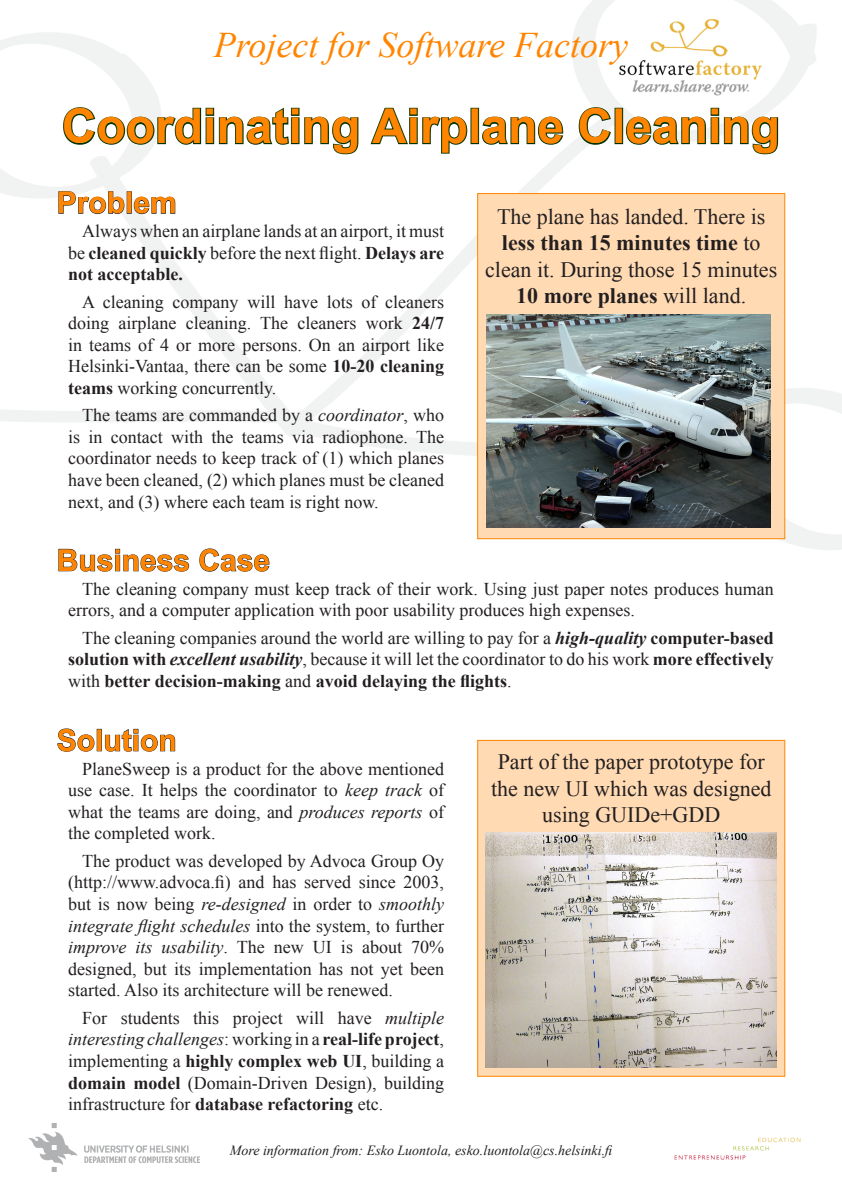
<style>
.page{position:relative;width:842px;height:1191px;background:#fff}
.page>*{position:absolute;margin:0;border:0;box-sizing:border-box;transform-origin:0 0}
.t1{font:700 48px "Arial";color:#ff8500}
.t2{font:italic 36px "Times New Roman";color:#ff8500}
.t3{font:700 30px "Arial";color:#ff8500}
.t4{font:22px/26.4px "Times New Roman";color:#231f20;text-align:center}
.t5{font:18px/21.6px "Times New Roman";color:#231f20;text-align:justify}
.t6{font:italic 14px "Times New Roman";color:#231f20}
.s1{font-weight:700}
.s2{font-style:italic}
.s3{font-weight:700;font-style:italic}
</style>
<div class="page">
<img style="left:0;top:0;width:842px;height:1172px">
<img style="left:29px;top:1118px;width:171px;height:53px">
<svg style="left:62px;top:106px;width:298px;height:49px"></svg>
<svg style="left:369px;top:106px;width:99px;height:49px"></svg>
<div style="left:470px;top:108px;width:9px;height:36px;border:2px solid #003100"></div>
<svg style="left:481px;top:115px;width:83px;height:31px"></svg>
<svg style="left:578px;top:106px;width:34px;height:40px"></svg>
<div style="left:614px;top:108px;width:9px;height:36px;border:2px solid #003100"></div>
<svg style="left:625px;top:107px;width:154px;height:48px"></svg>
<svg style="left:58px;top:191px;width:67px;height:24px"></svg>
<div style="left:127px;top:191px;width:5px;height:23px;border:1px solid #231f20"></div>
<svg style="left:133px;top:196px;width:43px;height:19px"></svg>
<svg style="left:58px;top:548px;width:132px;height:24px"></svg>
<svg style="left:199px;top:548px;width:71px;height:24px"></svg>
<svg style="left:57px;top:728px;width:38px;height:24px"></svg>
<div style="left:97px;top:729px;width:5px;height:22px;border:1px solid #231f20"></div>
<svg style="left:104px;top:728px;width:72px;height:24px"></svg>
<div style="left:477px;top:193px;width:308px;height:346px;background:#ffdab3;border:1px solid #ff8500"></div>
<img style="left:486px;top:314px;width:284px;height:213px">
<div style="left:477px;top:740px;width:308px;height:336px;background:#ffdab3;border:1px solid #ff8500"></div>
<img style="left:485px;top:832px;width:292px;height:235px">
<p class="t2" style="left:214px;top:20px;width:416px">Project for Software Factory</p>
<p class="t1" style="left:62px;top:94px;width:720px">Coordinating Airplane Cleaning</p>
<p class="t3" style="left:57px;top:183px;width:122px">Problem</p>
<p class="t4" style="left:485px;top:203px;width:294px">The plane has landed. There is <span class="s1">less than 15 minutes time</span> to clean it. During those 15 minutes<br><span class="s1">10 more planes</span> will land.</p>
<p class="t5" style="left:68px;top:220px;width:378px;text-indent:14px">Always when an airplane lands at an airport, it must be <span class="s1">cleaned quickly</span> before the next flight. <span class="s1">Delays are not acceptable.</span></p>
<p class="t5" style="left:68px;top:290px;width:378px;text-indent:14px">A cleaning company will have lots of cleaners doing airplane cleaning. The cleaners work <span class="s1">24/7 </span>in teams of 4 or more persons. On an airport like Helsinki-Vantaa, there can be some <span class="s1">10-20 cleaning teams</span> working concurrently.</p>
<p class="t5" style="left:68px;top:404px;width:378px;text-indent:14px">The teams are commanded by a <span class="s2">coordinator</span>, who is in contact with the teams via radiophone. The coordinator needs to keep track of (1) which planes have been cleaned, (2) which planes must be cleaned next, and (3) where each team is right now.</p>
<p class="t3" style="left:57px;top:540px;width:215px">Business Case</p>
<p class="t5" style="left:68px;top:577px;width:707px;text-indent:14px">The cleaning company must keep track of their work. Using just paper notes produces human errors, and a computer application with poor usability produces high expenses.</p>
<p class="t5" style="left:68px;top:626px;width:707px;text-indent:14px">The cleaning companies around the world are willing to pay for a <span class="s3">high-quality</span> <span class="s1">computer-based solution with</span> <span class="s3">excellent usability</span>, because it will let the coordinator to do his work <span class="s1">more effectively </span>with <span class="s1">better decision-making</span> and <span class="s1">avoid delaying the flights</span>.</p>
<p class="t3" style="left:57px;top:720px;width:121px">Solution</p>
<p class="t4" style="left:491px;top:748px;width:282px">Part of the paper prototype for the new UI which was designed using GUIDe+GDD</p>
<p class="t5" style="left:68px;top:757px;width:378px;text-indent:14px">PlaneSweep is a product for the above mentioned use case. It helps the coordinator to <span class="s2">keep track</span> of what the teams are doing, and <span class="s2">produces reports</span> of the completed work.</p>
<p class="t5" style="left:68px;top:849px;width:378px;text-indent:14px">The product was developed by Advoca Group Oy (http://www.advoca.fi) and has served since 2003, but is now being <span class="s2">re-designed</span> in order to <span class="s2">smoothly integrate flight schedules</span> into the system, to further <span class="s2">improve its usability</span>. The new UI is about 70% designed, but its implementation has not yet been started. Also its architecture will be renewed.</p>
<p class="t5" style="left:68px;top:1006px;width:378px;text-indent:14px">For students this project will have <span class="s2">multiple interesting challenges</span>: working in a <span class="s1">real-life project</span>, implementing a <span class="s1">highly complex web UI</span>, building a <span class="s1">domain model</span> (Domain-Driven Design), building infrastructure for <span class="s1">database refactoring</span> etc.</p>
<p class="t6" style="left:230px;top:1141px;width:387px">More information from: Esko Luontola, esko.luontola@cs.helsinki.fi</p>
</div>
